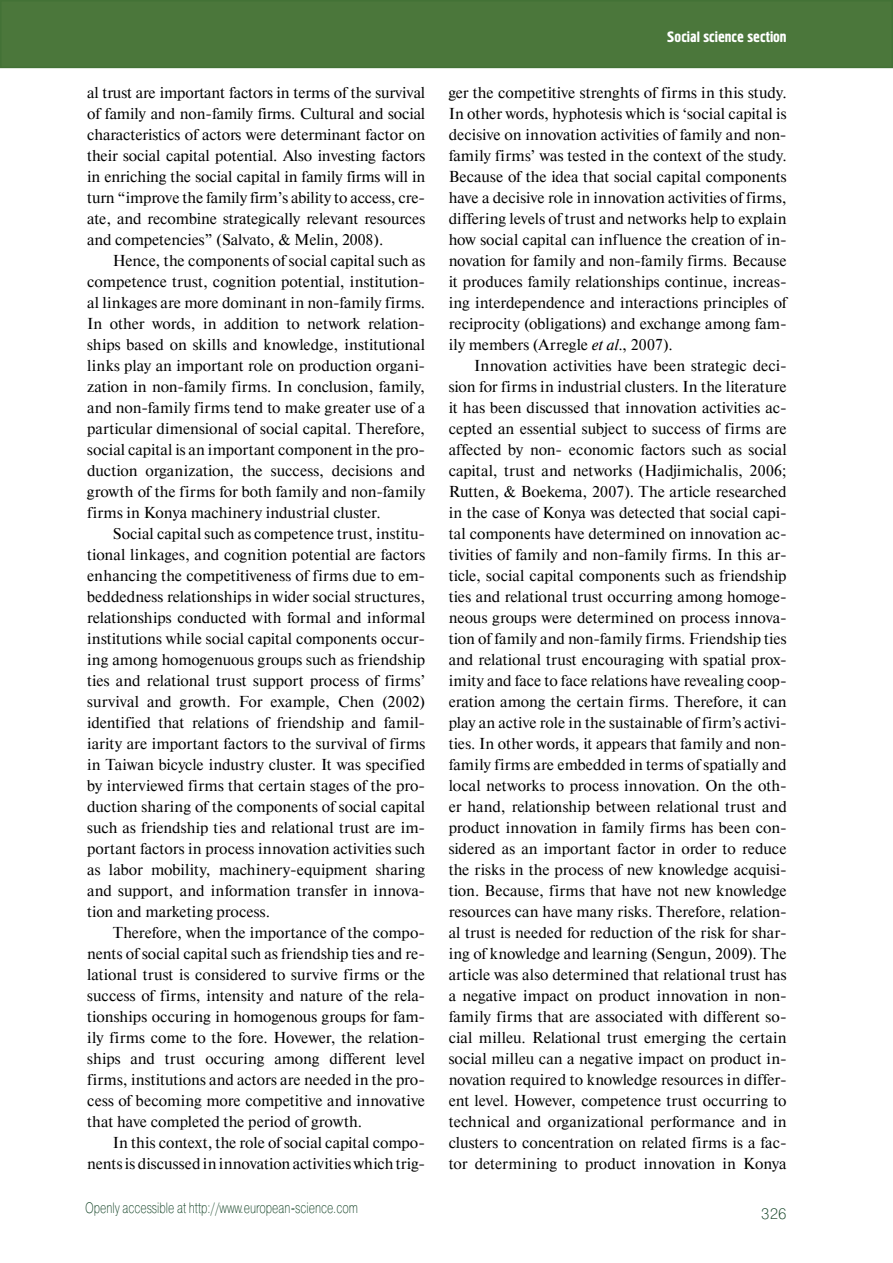
<style>
.page{position:relative;width:893px;height:1263px;background:#fff}
.page>*{position:absolute;margin:0;border:0;box-sizing:border-box;transform-origin:0 0}
.t1{font:15.75px/21px "Newton C";color:#000;text-align:justify}
.t2{font:15px "Pragmatica Light C";color:#0d3e20;scale:.75 1}
.t3{font:15px "Hermes C";color:#fff}
.t4{font:15px "Pragmatica Light C";color:#0d3e20}
.s1{font-style:italic}
</style>
<div class="page">
<div style="left:1px;top:1px;width:891px;height:66px;background:#4b773b"></div>
<div style="left:0;top:0;width:893px;height:68px;border:2px solid #437236"></div>
<p class="t1" style="left:87px;top:83px;width:340px">al trust are important factors in terms of the survival of family and non-family firms. Cultural and social characteristics of actors were determinant factor on their social capital potential. Also investing factors in enriching the social capital in family firms will in turn “improve the family firm’s ability to access, cre&shy;ate, and recombine strategically relevant resources and competencies” (Salvato, &amp; Melin, 2008).</p>
<p class="t1" style="left:87px;top:251px;width:340px;text-indent:26px">Hence, the components of social capital such as competence trust, cognition potential, institution&shy;al linkages are more dominant in non-family firms.<br>In other words, in addition to network relation&shy;ships based on skills and knowledge, institutional links play an important role on production organi&shy;zation in non-family firms. In conclusion, family, and non-family firms tend to make greater use of a particular dimensional of social capital. Therefore, social capital is an important component in the pro&shy;duction organization, the success, decisions and growth of the firms for both family and non-family firms in Konya machinery industrial cluster.</p>
<p class="t1" style="left:87px;top:523px;width:340px;text-indent:25px">Social capital such as competence trust, institu&shy;tional linkages, and cognition potential are factors enhancing the competitiveness of firms due to em&shy;beddedness relationships in wider social structures, relationships conducted with formal and informal institutions while social capital components occur&shy;ing among homogenuous groups such as friendship ties and relational trust support process of firms’ survival and growth. For example, Chen (2002) identified that relations of friendship and famil&shy;iarity are important factors to the survival of firms in Taiwan bicycle industry cluster. It was specified by interviewed firms that certain stages of the pro&shy;duction sharing of the components of social capital such as friendship ties and relational trust are im&shy;portant factors in process innovation activities such as labor mobility, machinery-equipment sharing and support, and information transfer in innova&shy;tion and marketing process.</p>
<p class="t1" style="left:87px;top:922px;width:340px;text-indent:25px">Therefore, when the importance of the compo&shy;nents of social capital such as friendship ties and re&shy;lational trust is considered to survive firms or the success of firms, intensity and nature of the rela&shy;tionships occuring in homogenous groups for fam&shy;ily firms come to the fore. Hovewer, the relation&shy;ships and trust occuring among different level firms, institutions and actors are needed in the pro&shy;cess of becoming more competitive and innovative that have completed the period of growth.</p>
<p class="t1" style="left:87px;top:1132px;width:340px;text-align:right">In this context, the role of social capital compo&shy;nents is discussed in innovation activities which trig-</p>
<p class="t2" style="left:85px;top:1199px;width:365px">Openly accessible at http://www.european-science.com</p>
<p class="t3" style="left:667px;top:29px;width:121px">Social science section</p>
<p class="t1" style="left:449px;top:82px;width:340px">ger the competitive strenghts of firms in this study.<br>In other words, hyphotesis which is ‘social capital is decisive on innovation activities of family and non&shy;family firms’ was tested in the context of the study.<br>Because of the idea that social capital components have a decisive role in innovation activities of firms, differing levels of trust and networks help to explain how social capital can influence the creation of in&shy;novation for family and non-family firms. Because it produces family relationships continue, increas&shy;ing interdependence and interactions principles of reciprocity (obligations) and exchange among fam&shy;ily members (Arregle <span class="s1">et al</span>., 2007).</p>
<p class="t1" style="left:449px;top:355px;width:340px;text-indent:25px">Innovation activities have been strategic deci&shy;sion for firms in industrial clusters. In the literature it has been discussed that innovation activities ac&shy;cepted an essential subject to success of firms are affected by non- economic factors such as social capital, trust and networks (Hadjimichalis, 2006; Rutten, &amp; Boekema, 2007). The article researched in the case of Konya was detected that social capi&shy;tal components have determined on innovation ac&shy;tivities of family and non-family firms. In this ar&shy;ticle, social capital components such as friendship ties and relational trust occurring among homoge&shy;neous groups were determined on process innova&shy;tion of family and non-family firms. Friendship ties and relational trust encouraging with spatial prox&shy;imity and face to face relations have revealing coop&shy;eration among the certain firms. Therefore, it can play an active role in the sustainable of firm’s activi&shy;ties. In other words, it appears that family and non&shy;family firms are embedded in terms of spatially and local networks to process innovation. On the oth&shy;er hand, relationship between relational trust and product innovation in family firms has been con&shy;sidered as an important factor in order to reduce the risks in the process of new knowledge acquisi&shy;tion. Because, firms that have not new knowledge resources can have many risks. Therefore, relation&shy;al trust is needed for reduction of the risk for shar&shy;ing of knowledge and learning (Sengun, 2009). The article was also determined that relational trust has a negative impact on product innovation in non&shy;family firms that are associated with different so&shy;cial milleu. Relational trust emerging the certain social milleu can a negative impact on product in&shy;novation required to knowledge resources in differ&shy;ent level. However, competence trust occurring to technical and organizational performance and in clusters to concentration on related firms is a fac&shy;tor determining to product innovation in Konya</p>
<p class="t4" style="left:761px;top:1205px;width:27px">326</p>
</div>
